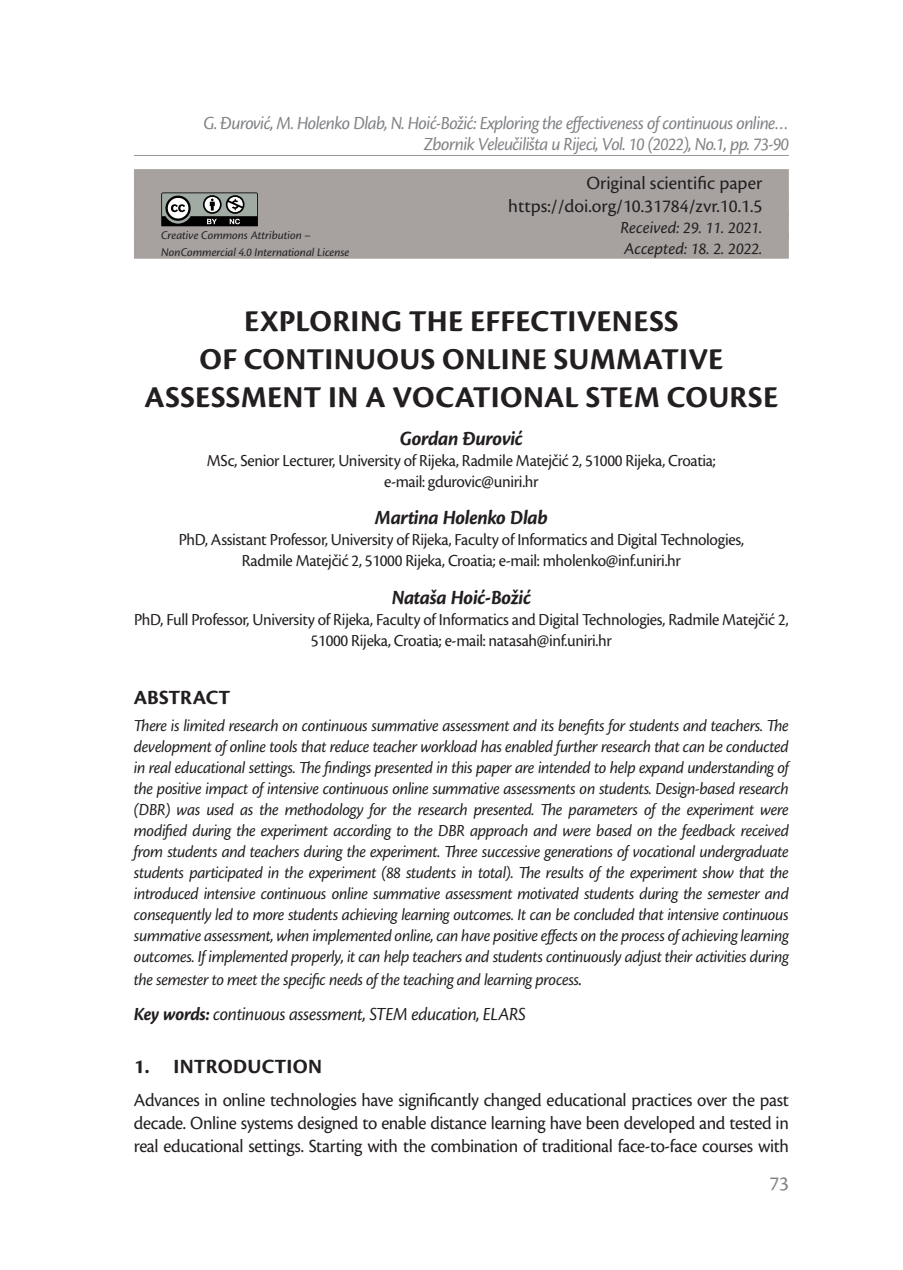
<style>
.page{position:relative;width:903px;height:1270px;background:#fff}
.page>*{position:absolute;margin:0;border:0;box-sizing:border-box;transform-origin:0 0}
.t1{font:700 31.5px/37.8px "Cronos Pro";letter-spacing:.01em;color:#231f20;text-align:center}
.t2{font:italic 700 21px "Cronos Pro";letter-spacing:-.02em;color:#231f20;scale:.96 1}
.t3{font:700 21px "Cronos Pro";letter-spacing:.01em;color:#231f20}
.t4{font:21px "Cronos Pro";color:#808285}
.t5{font:19.25px/23.1px "Cronos Pro";letter-spacing:-.015em;color:#231f20;text-align:justify;scale:.96 1}
.t6{font:italic 19.25px/21px "Cronos Pro";letter-spacing:-.035em;color:#808285;text-align:right;scale:.96 1}
.t7{font:19.25px/23.1px "Cronos Pro";letter-spacing:-.015em;color:#231f20;text-align:right}
.t8{font:italic 19.25px "Cronos Pro";letter-spacing:-.025em;color:#231f20;scale:.96 1}
.t9{font:italic 17.5px/21px "Cronos Pro";letter-spacing:-.025em;color:#231f20;text-align:justify;scale:.96 1}
.t10{font:17.5px/21px "Cronos Pro";letter-spacing:-.02em;color:#231f20;text-align:center;scale:.96 1}
.t11{font:italic 17.5px/21px "Cronos Pro";color:#231f20}
.t12{font:italic 12.25px/16.8px "Cronos Pro";letter-spacing:-.005em;color:#231f20}
.s1{font-size:19.25px}
.s2{font-weight:700}
</style>
<div class="page">
<hr style="left:134px;top:155px;width:655px;height:1px;background:#939598">
<div style="left:134px;top:169px;width:655px;height:25px;background:#a7a2a0"></div>
<div style="left:134px;top:192px;width:655px;height:25px;background:#a7a2a0"></div>
<div style="left:134px;top:213px;width:655px;height:25px;background:#a7a2a0"></div>
<div style="left:134px;top:234px;width:655px;height:25px;background:#a7a2a0"></div>
<svg style="left:161px;top:192px;width:97px;height:34px"></svg>
<p class="t6" style="left:204px;top:113px;width:611px">G. Đurović, M. Holenko Dlab, N. Hoić-Božić: Exploring the effectiveness of continuous online…<br>Zbornik Veleučilišta u Rijeci, Vol. 10 (2022), No.1, pp. 73-90</p>
<p class="t12" style="left:161px;top:227px;width:190px">Creative Commons Attribution –<br>NonCommercial 4.0 International License</p>
<p class="t7" style="left:508px;top:171px;width:255px">Original scientific paper https://doi.org/10.31784/zvr.10.1.5</p>
<p class="t11" style="left:620px;top:217px;width:143px">Received: 29. 11. 2021.<br>Accepted: 18. 2. 2022.</p>
<h1 class="t1" style="left:145px;top:303px;width:635px">EXPLORING THE EFFECTIVENESS<br>OF CONTINUOUS ONLINE SUMMATIVE<br>ASSESSMENT IN A VOCATIONAL STEM COURSE</h1>
<p class="t2" style="left:400px;top:426px;width:130px">Gordan Đurović</p>
<p class="t10" style="left:207px;top:450px;width:532px">MSc, Senior Lecturer, University of Rijeka, Radmile Matejčić 2, 51000 Rijeka, Croatia; e-mail: gdurovic@uniri.hr</p>
<p class="t2" style="left:375px;top:506px;width:182px">Martina Holenko Dlab</p>
<p class="t10" style="left:179px;top:529px;width:590px">PhD, Assistant Professor, University of Rijeka, Faculty of Informatics and Digital Technologies,<br>Radmile Matejčić 2, 51000 Rijeka, Croatia; e-mail: mholenko@inf.uniri.hr</p>
<p class="t2" style="left:392px;top:585px;width:147px">Nataša Hoić-Božić</p>
<p class="t10" style="left:134px;top:609px;width:683px">PhD, Full Professor, University of Rijeka, Faculty of Informatics and Digital Technologies, Radmile Matejčić 2,<br>51000 Rijeka, Croatia; e-mail: natasah@inf.uniri.hr</p>
<p class="t3" style="left:134px;top:686px;width:98px">ABSTRACT</p>
<p class="t9" style="left:134px;top:715px;width:684px">There is limited research on continuous summative assessment and its benefits for students and teachers. The development of online tools that reduce teacher workload has enabled further research that can be conducted in real educational settings. The findings presented in this paper are intended to help expand understanding of the positive impact of intensive continuous online summative assessments on students. Design-based research (DBR) was used as the methodology for the research presented. The parameters of the experiment were modified during the experiment according to the DBR approach and were based on the feedback received from students and teachers during the experiment. Three successive generations of vocational undergraduate students participated in the experiment (88 students in total). The results of the experiment show that the introduced intensive continuous online summative assessment motivated students during the semester and consequently led to more students achieving learning outcomes. It can be concluded that intensive continuous summative assessment, when implemented online, can have positive effects on the process of achieving learning outcomes. If implemented properly, it can help teachers and students continuously adjust their activities during</p>
<p class="t9" style="left:134px;top:969px;width:468px">the semester to meet the specific needs of the teaching and learning process<span class="s1">.</span></p>
<p class="t8" style="left:134px;top:1003px;width:410px"><span class="s2">Key words:</span> continuous assessment, STEM education, ELARS</p>
<p class="t3" style="left:134px;top:1054px;width:189px">1. INTRODUCTION</p>
<p class="t5" style="left:134px;top:1088px;width:684px">Advances in online technologies have significantly changed educational practices over the past decade. Online systems designed to enable distance learning have been developed and tested in real educational settings. Starting with the combination of traditional face-to-face courses with</p>
<p class="t4" style="left:769px;top:1171px;width:21px">73</p>
</div>
